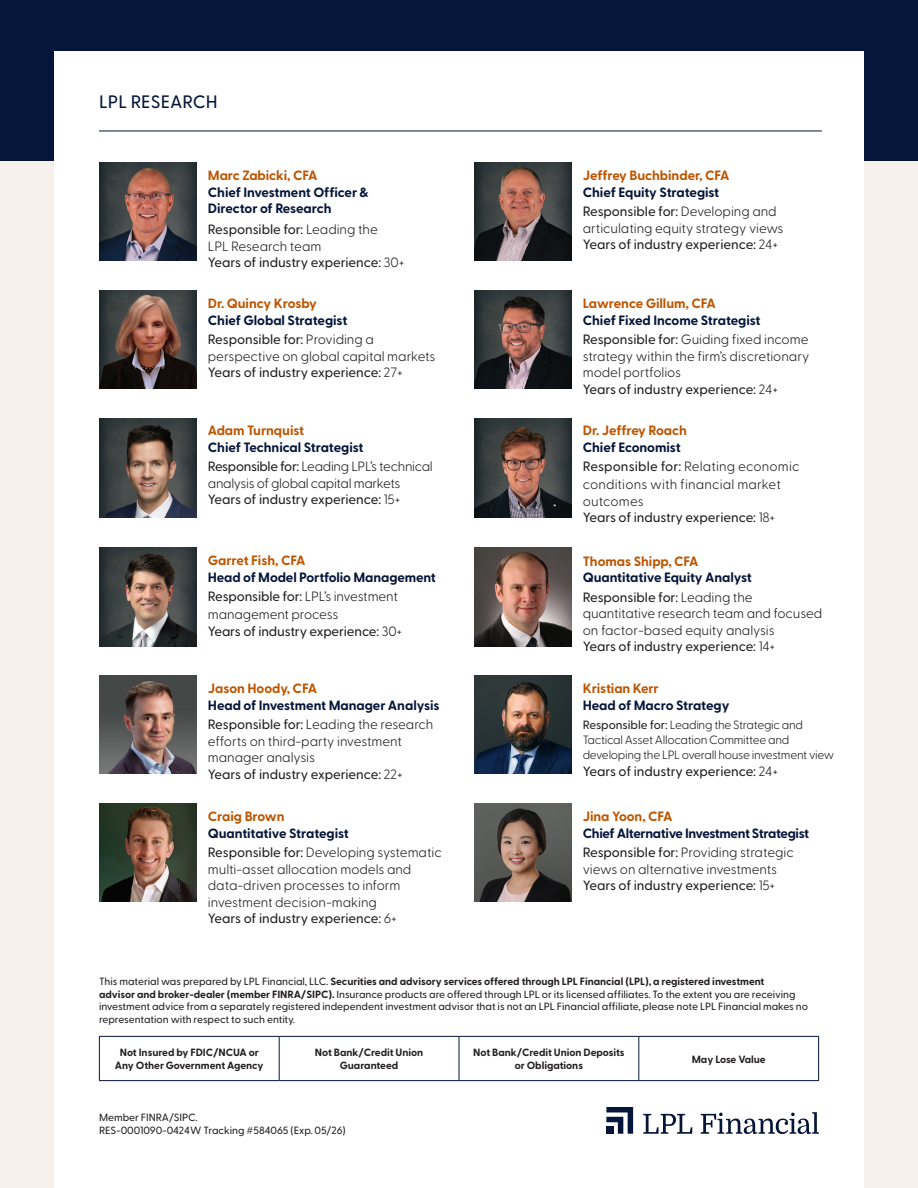
<style>
.page{position:relative;width:918px;height:1188px;background:#fff}
.page>*{position:absolute;margin:0;border:0;box-sizing:border-box;transform-origin:0 0}
.EYEBROW_LINE_1{font:500 18px "Greycliff CF";letter-spacing:.005em;color:#06163a}
.Body_10_12{font:300 13.5px/16.5px "Greycliff CF";letter-spacing:-.005em;color:#231f20}
.Body_subhead_bold_10_12{font:700 13.5px/16.5px "Greycliff CF";letter-spacing:-.005em;color:#06163a}
.Body_10_12-2{font:500 13.5px/16.5px "Greycliff CF";letter-spacing:-.01em;color:#231f20}
.Body_10_12-3{font:300 13.5px/16.5px "Greycliff CF";letter-spacing:-.025em;color:#231f20}
.Body_subhead_bold_10_12-2{font:700 13.5px/16.5px "Greycliff CF";letter-spacing:-.005em;color:#be5500}
.Body_subhead_bold_10_12-3{font:700 13.5px/16.5px "Greycliff CF";letter-spacing:-.025em;color:#06163a}
.Body_10_12-4{font:300 12px/15px "Greycliff CF";letter-spacing:-.025em;color:#231f20}
.Legal_7_8_5{font:500 10.5px/12.8px "Greycliff CF";letter-spacing:-.005em;color:#231f20}
.Legal_7_8_5_centered{font:700 10.5px/12.8px "Greycliff CF";letter-spacing:-.005em;color:#231f20;text-align:center}
.s1{color:#be5500}
.s2{font-weight:300}
.s3{font-weight:500}
.s4{color:#06163a}
.s5{font-weight:700}
</style>
<div class="page">
<div style="left:0;top:0;width:918px;height:162px;background:#06163a"></div>
<div style="left:0;top:162px;width:918px;height:1026px;background:#f7f1ed"></div>
<div style="left:54px;top:51px;width:810px;height:1137px;background:#fff"></div>
<img style="left:99px;top:162px;width:97px;height:99px">
<img style="left:99px;top:290px;width:97px;height:99px">
<img style="left:99px;top:419px;width:97px;height:99px">
<img style="left:99px;top:547px;width:97px;height:99px">
<img style="left:474px;top:162px;width:98px;height:99px">
<img style="left:474px;top:290px;width:98px;height:99px">
<img style="left:474px;top:419px;width:98px;height:99px">
<img style="left:474px;top:547px;width:98px;height:99px">
<img style="left:474px;top:675px;width:98px;height:99px">
<img style="left:99px;top:803px;width:97px;height:99px">
<img style="left:474px;top:803px;width:98px;height:99px">
<img style="left:99px;top:675px;width:97px;height:99px">
<hr style="left:99px;top:1037px;width:1px;height:43px;background:#06163a">
<hr style="left:99px;top:1036px;width:180px;height:1px;background:#06163a">
<hr style="left:99px;top:1080px;width:180px;height:1px;background:#06163a">
<hr style="left:279px;top:1037px;width:1px;height:43px;background:#06163a">
<hr style="left:279px;top:1036px;width:180px;height:1px;background:#06163a">
<hr style="left:459px;top:1036px;width:180px;height:1px;background:#06163a">
<hr style="left:639px;top:1036px;width:180px;height:1px;background:#06163a">
<hr style="left:459px;top:1037px;width:1px;height:43px;background:#06163a">
<hr style="left:638px;top:1037px;width:1px;height:43px;background:#06163a">
<hr style="left:818px;top:1037px;width:1px;height:43px;background:#06163a">
<hr style="left:279px;top:1080px;width:180px;height:1px;background:#06163a">
<hr style="left:459px;top:1080px;width:180px;height:1px;background:#06163a">
<hr style="left:639px;top:1080px;width:180px;height:1px;background:#06163a">
<hr style="left:99px;top:131px;width:723px;height:1px;background:#06163a">
<svg style="left:606px;top:1107px;width:27px;height:27px"></svg>
<div style="left:606px;top:1127px;width:8px;height:7px;background:#06163a"></div>
<svg style="left:643px;top:1114px;width:49px;height:20px"></svg>
<svg style="left:701px;top:1112px;width:118px;height:22px"></svg>
<p class="EYEBROW_LINE_1" style="left:99px;top:88px;width:120px">LPL RESEARCH</p>
<p class="Body_subhead_bold_10_12" style="left:208px;top:166px;width:162px"><span class="s1">Marc Zabicki, CFA<br></span>Chief Investment Officer &amp;<br>Director of Research</p>
<p class="Body_10_12-2" style="left:208px;top:220px;width:198px">Responsible for: <span class="s2">Leading the<br>LPL Research team<br></span>Years of industry experience: <span class="s2">30+</span></p>
<p class="Body_subhead_bold_10_12" style="left:208px;top:295px;width:141px"><span class="s1">Dr. Quincy Krosby<br></span>Chief Global Strategist</p>
<p class="Body_10_12" style="left:208px;top:330px;width:229px"><span class="s3">Responsible for:</span> Providing a perspective on global capital markets<br><span class="s3">Years of industry experience:</span> 27+</p>
<p class="Body_subhead_bold_10_12" style="left:208px;top:422px;width:157px"><span class="s1">Adam Turnquist<br></span>Chief Technical Strategist</p>
<p class="Body_10_12-3" style="left:208px;top:457px;width:226px"><span class="s3">Responsible for:</span> Leading LPL’s technical analysis of global capital markets<br><span class="s3">Years of industry experience:</span> 15+</p>
<p class="Body_subhead_bold_10_12" style="left:208px;top:552px;width:230px"><span class="s1">Garret Fish, CFA<br></span>Head of Model Portfolio Management</p>
<p class="Body_10_12-2" style="left:208px;top:588px;width:192px">Responsible for: <span class="s2">LPL’s investment</span></p>
<p class="Body_10_12-2" style="left:208px;top:606px;width:196px"><span class="s2">management process<br></span>Years of industry experience: <span class="s2">30+</span></p>
<p class="Body_subhead_bold_10_12" style="left:208px;top:679px;width:233px"><span class="s1">Jason Hoody, CFA<br></span>Head of Investment Manager Analysis</p>
<p class="Body_10_12" style="left:208px;top:715px;width:227px"><span class="s3">Responsible for:</span> Leading the research efforts on third-party investment manager analysis<br><span class="s3">Years of industry experience:</span> 22+</p>
<p class="Body_subhead_bold_10_12" style="left:208px;top:808px;width:142px"><span class="s1">Craig Brown<br></span>Quantitative Strategist</p>
<p class="Body_10_12" style="left:208px;top:843px;width:235px"><span class="s3">Responsible for:</span> Developing systematic multi-asset allocation models and data-driven processes to inform investment decision-making<br><span class="s3">Years of industry experience:</span> 6+</p>
<p class="Body_subhead_bold_10_12-2" style="left:583px;top:166px;width:148px">Jeffrey Buchbinder, CFA<br><span class="s4">Chief Equity Strategist</span></p>
<p class="Body_10_12" style="left:583px;top:202px;width:202px"><span class="s3">Responsible for:</span> Developing and articulating equity strategy views<br><span class="s3">Years of industry experience:</span> 24+</p>
<p class="Body_subhead_bold_10_12" style="left:583px;top:295px;width:179px"><span class="s1">Lawrence Gillum, CFA<br></span>Chief Fixed Income Strategist</p>
<p class="Body_10_12" style="left:583px;top:330px;width:228px"><span class="s3">Responsible for:</span> Guiding fixed income strategy within the firm’s discretionary model portfolios<br><span class="s3">Years of industry experience:</span> 24+</p>
<p class="Body_subhead_bold_10_12-2" style="left:583px;top:422px;width:106px">Dr. Jeffrey Roach<br><span class="s4">Chief Economist</span></p>
<p class="Body_10_12" style="left:583px;top:457px;width:218px"><span class="s3">Responsible for:</span> Relating economic</p>
<p class="Body_10_12" style="left:583px;top:475px;width:200px">conditions with financial market outcomes<br><span class="s3">Years of industry experience:</span> 18+</p>
<p class="Body_subhead_bold_10_12" style="left:583px;top:552px;width:171px"><span class="s1">Thomas Shipp, CFA<br></span>Quantitative Equity Analyst</p>
<p class="Body_10_12" style="left:583px;top:588px;width:241px"><span class="s3">Responsible for:</span> Leading the quantitative research team and focused on factor-based equity analysis<br><span class="s3">Years of industry experience:</span> 14+</p>
<p class="Body_subhead_bold_10_12" style="left:583px;top:679px;width:148px"><span class="s1">Kristian Kerr<br></span>Head of Macro Strategy</p>
<p class="Body_10_12-4" style="left:583px;top:716px;width:253px"><span class="s3">Responsible for:</span> Leading the Strategic and<br>Tactical Asset Allocation Committee and developing the LPL overall house investment view</p>
<p class="Body_10_12-2" style="left:583px;top:762px;width:197px">Years of industry experience: <span class="s2">24+</span></p>
<p class="Body_subhead_bold_10_12-3" style="left:583px;top:808px;width:228px"><span class="s1">Jina Yoon, CFA<br></span>Chief Alternative Investment Strategist</p>
<p class="Body_10_12" style="left:583px;top:843px;width:213px"><span class="s3">Responsible for:</span> Providing strategic views on alternative investments<br><span class="s3">Years of industry experience:</span> 15+</p>
<p class="Legal_7_8_5" style="left:99px;top:974px;width:711px">This material was prepared by LPL Financial, LLC. <span class="s5">Securities and advisory services offered through LPL Financial (LPL), a registered investment<br>advisor and broker-dealer (member FINRA/SIPC).</span> Insurance products are offered through LPL or its licensed affiliates. To the extent you are receiving investment advice from a separately registered independent investment advisor that is not an LPL Financial affiliate, please note LPL Financial makes no representation with respect to such entity.</p>
<p class="Legal_7_8_5_centered" style="left:115px;top:1046px;width:150px">Not Insured by FDIC/NCUA or<br>Any Other Government Agency</p>
<p class="Legal_7_8_5_centered" style="left:315px;top:1046px;width:110px">Not Bank/Credit Union<br>Guaranteed</p>
<p class="Legal_7_8_5_centered" style="left:473px;top:1046px;width:153px">Not Bank/Credit Union Deposits or Obligations</p>
<p class="Legal_7_8_5_centered" style="left:692px;top:1052px;width:75px">May Lose Value</p>
<p class="Legal_7_8_5" style="left:99px;top:1110px;width:100px">Member FINRA/SIPC.</p>
<p class="Legal_7_8_5" style="left:99px;top:1123px;width:248px">RES-0001090-0424W Tracking #584065 (Exp. 05/26)</p>
</div>
